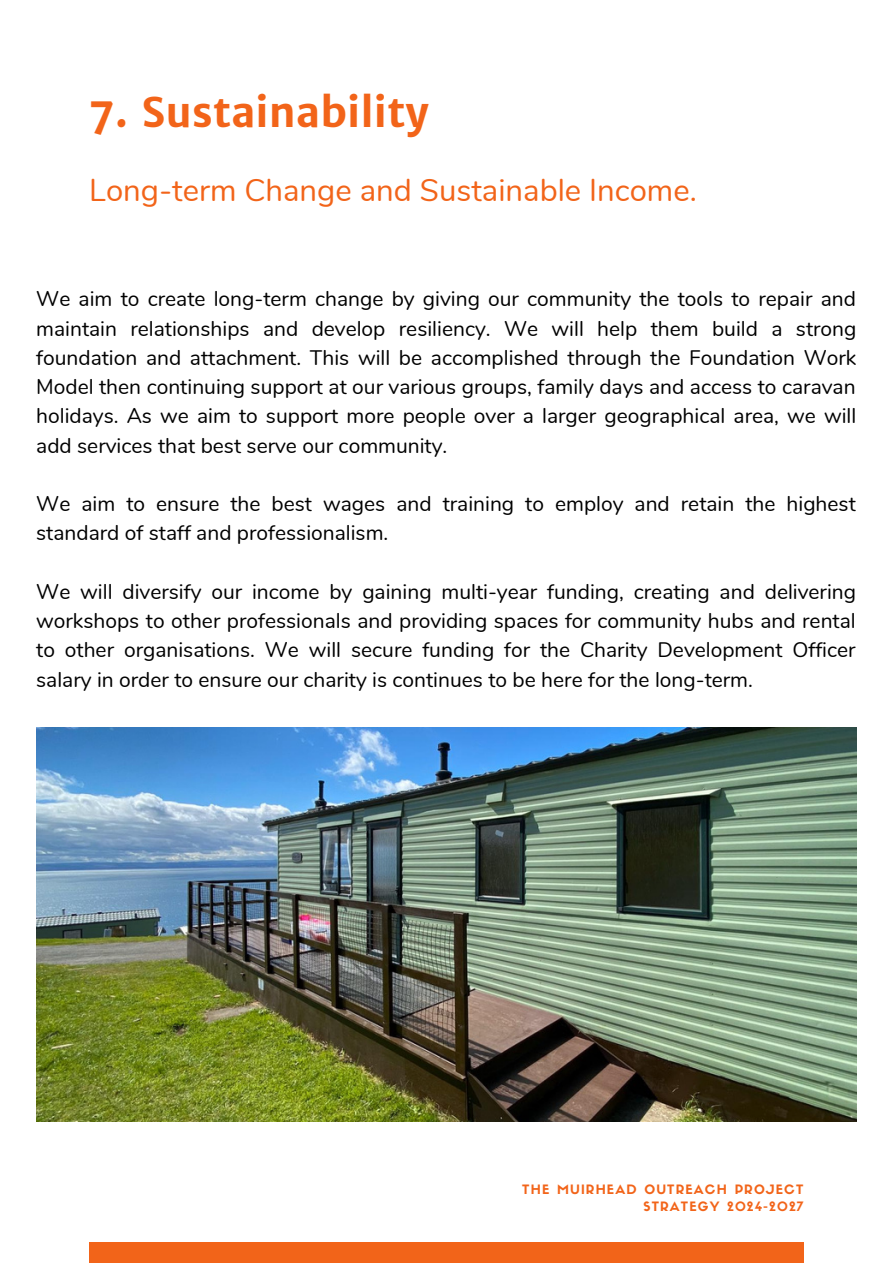
<style>
.page{position:relative;width:893px;height:1264px;background:#fff}
.page>*{position:absolute;margin:0;border:0;box-sizing:border-box;transform-origin:0 0}
.t1{font:700 40.95px "Merriweather Sans";color:#f26419}
.t2{font:31.05px "Nunito";color:#f26419}
.t3{font:21px/29.2px "Nunito";color:#000;text-align:justify}
.t4{font:12.75px "Sifonn Basic";letter-spacing:.09em;color:#f26419}
</style>
<div class="page">
<div style="left:89px;top:1242px;width:714px;height:20px;background:#f26419"></div>
<img style="left:36px;top:727px;width:820px;height:394px">
<p class="t1" style="left:89px;top:86px;width:341px">7. Sustainability</p>
<p class="t2" style="left:89px;top:169px;width:609px">Long-term Change and Sustainable Income.</p>
<p class="t3" style="left:36px;top:285px;width:821px">We aim to create long-term change by giving our community the tools to repair and maintain relationships and develop resiliency. We will help them build a strong foundation and attachment. This will be accomplished through the Foundation Work Model then continuing support at our various groups, family days and access to caravan holidays. As we aim to support more people over a larger geographical area, we will add services that best serve our community.</p>
<p class="t3" style="left:36px;top:489px;width:821px">We aim to ensure the best wages and training to employ and retain the highest standard of staff and professionalism.</p>
<p class="t3" style="left:36px;top:577px;width:821px">We will diversify our income by gaining multi-year funding, creating and delivering workshops to other professionals and providing spaces for community hubs and rental to other organisations. We will secure funding for the Charity Development Officer salary in order to ensure our charity is continues to be here for the long-term.</p>
<p class="t4" style="left:522px;top:1184px;width:282px">THE MUIRHEAD OUTREACH PROJECT</p>
<p class="t4" style="left:643px;top:1201px;width:161px">STRATEGY 2024-2027</p>
</div>
